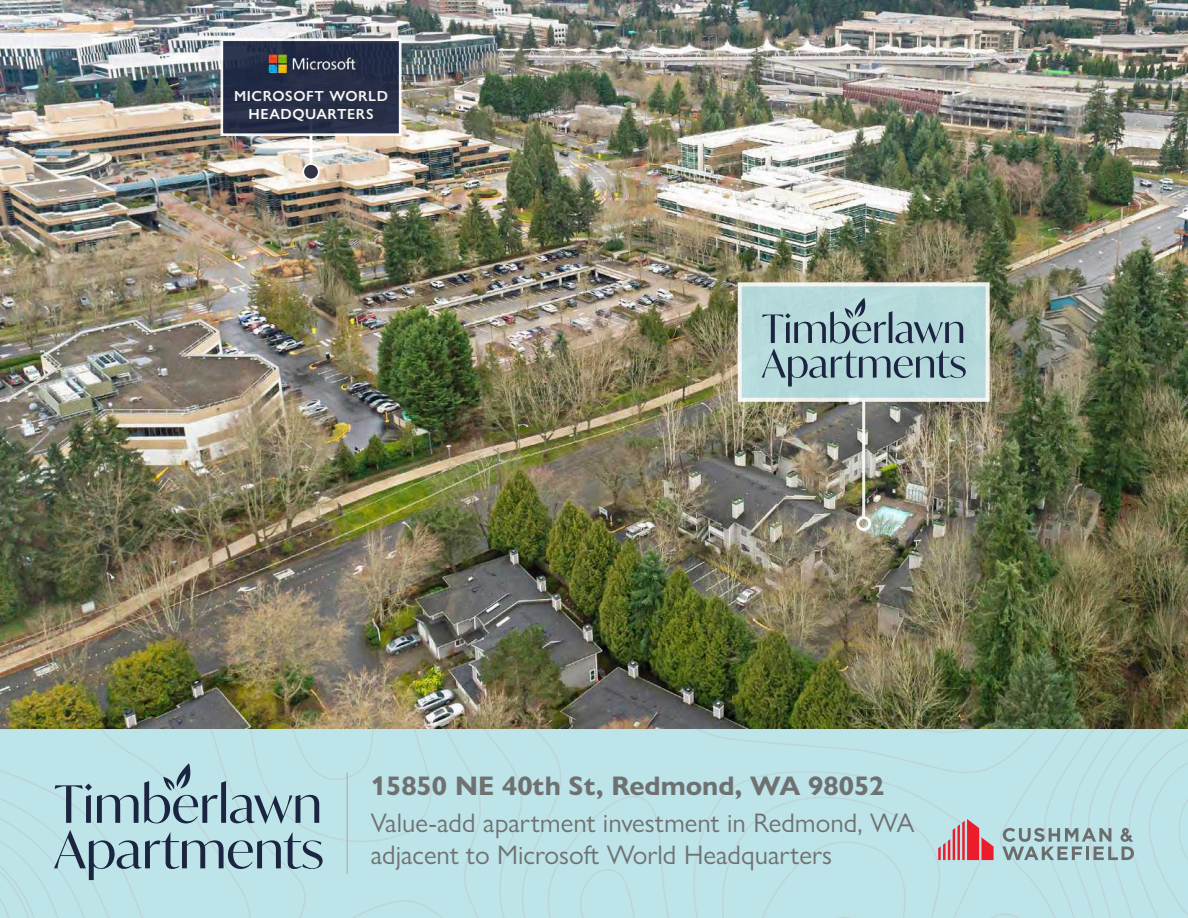
<style>
.page{position:relative;width:1188px;height:918px;background:#fff}
.page>*{position:absolute;margin:0;border:0;box-sizing:border-box;transform-origin:0 0}
.t1{font:27px/32.4px "Gill Sans Nova";color:#6f7171}
.t2{font:700 27px "Gill Sans Nova";color:#6f7171}
.t3{font:600 14.7px/17.5px "Gill Sans Nova";letter-spacing:.04em;color:#fff;text-align:center}
</style>
<div class="page">
<img style="left:0;top:0;width:1188px;height:729px">
<div style="left:0;top:729px;width:1188px;height:189px;background:#bce4e9"></div>
<hr style="left:581px;top:729px;width:430px;height:4px;background:#bce4e9">
<div style="left:580px;top:867px;width:55px;height:51px;background:#bce4e9"></div>
<hr style="left:346px;top:772px;width:2px;height:102px;background:#b8b8ba">
<svg style="left:54px;top:830px;width:269px;height:50px;background:#9ec0c9"></svg>
<svg style="left:55px;top:763px;width:264px;height:61px;background:#a1c3cc"></svg>
<svg style="left:938px;top:819px;width:56px;height:41px;background:#d28992"></svg>
<svg style="left:1002px;top:828px;width:132px;height:32px;background:#9eb7bb"></svg>
<hr style="left:862px;top:400px;width:3px;height:118px;background:#fff">
<div style="left:856px;top:516px;width:15px;height:15px;border:3px solid #fff;border-radius:50%"></div>
<div style="left:738px;top:282px;width:252px;height:120px;background:#b6d9db;border:4px solid #fff"></div>
<svg style="left:762px;top:298px;width:204px;height:89px"></svg>
<div style="left:303px;top:164px;width:16px;height:16px;background:#323345;border-radius:50%"></div>
<div style="left:302px;top:163px;width:18px;height:17px;border:2px solid #fff;border-radius:50%"></div>
<hr style="left:310px;top:109px;width:3px;height:54px;background:#fff">
<div style="left:222px;top:40px;width:178px;height:95px;background:#262e46"></div>
<div style="left:220px;top:38px;width:182px;height:98px;border:3px solid #fff"></div>
<img style="left:267px;top:50px;width:90px;height:28px">
<p class="t3" style="left:234px;top:88px;width:155px">MICROSOFT WORLD<br>HEADQUARTERS</p>
<p class="t2" style="left:371px;top:769px;width:515px">15850 NE 40th St, Redmond, WA 98052</p>
<p class="t1" style="left:371px;top:806px;width:545px">Value-add apartment investment in Redmond, WA adjacent to Microsoft World Headquarters</p>
</div>
